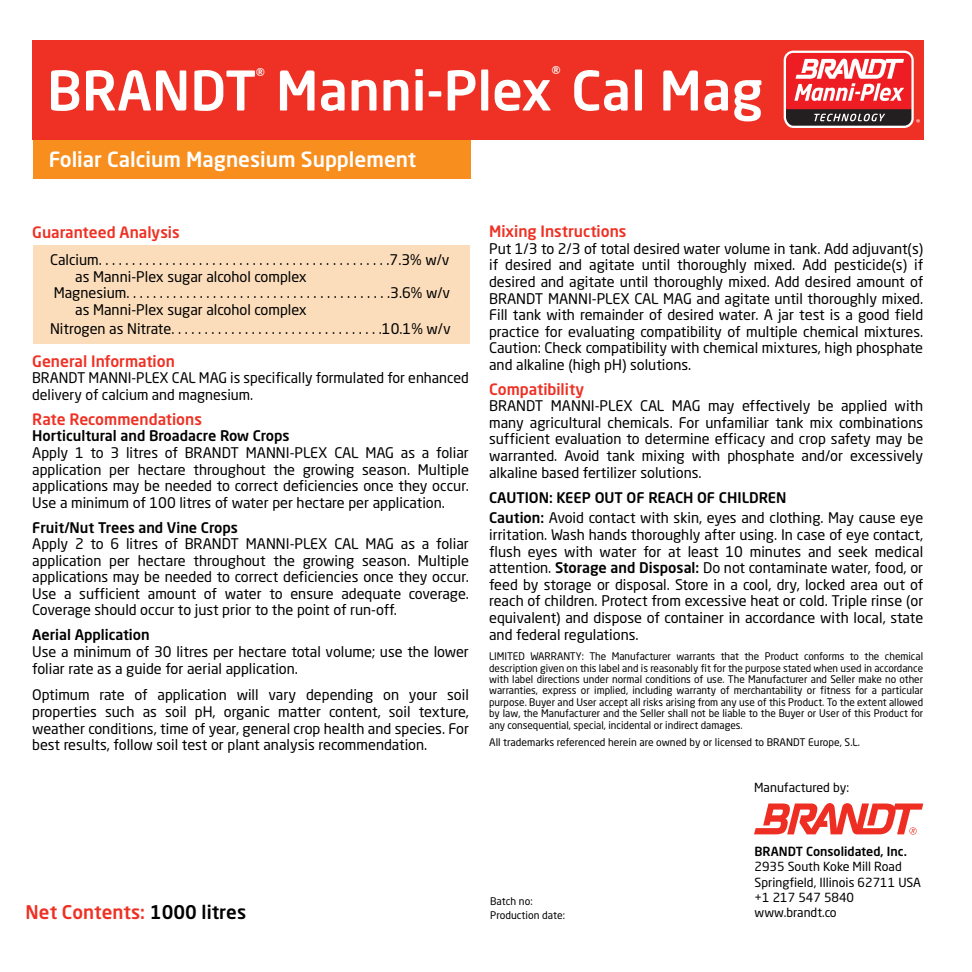
<style>
.page{position:relative;width:972px;height:972px;background:#fff}
.page>*{position:absolute;margin:0;border:0;box-sizing:border-box;transform-origin:0 0}
.t1{font:500 53.8px "Neo Sans Pro";color:#fff}
.t2{font:500 20.8px "Neo Sans Pro";color:#fff}
.t3{font:500 18.6px "Neo Sans Pro";color:#ee3124}
.t4{font:500 15.6px "Neo Sans Pro";color:#ee3124}
.t5{font:14.6px/16.6px "Neo Sans Pro";color:#000;text-align:justify}
.t6{font:500 14.6px "Neo Sans Pro";color:#000}
.t7{font:500 14.6px "Neo Sans Pro";color:#fff}
.t8{font:12.4px/15.2px "Neo Sans Pro";color:#000}
.t9{font:500 12.4px "Neo Sans Pro";color:#000}
.t10{font:10.4px/11.4px "Neo Sans Pro";color:#000;text-align:justify}
.t11{font:10px "Myriad Pro";color:#fff}
.s1{font-weight:500}
.s2{color:#000}
</style>
<div class="page">
<div style="left:33px;top:139px;width:438px;height:39px;background:#f78e1e"></div>
<div style="left:33px;top:245px;width:437px;height:99px;background:#fcddbb"></div>
<div style="left:33px;top:40px;width:891px;height:99px;background:#ee3124"></div>
<svg style="left:784px;top:51px;width:130px;height:77px;background:#cd6366"></svg>
<svg style="left:754px;top:803px;width:169px;height:32px"></svg>
<p class="t7" style="left:256px;top:65px;width:10px">®</p>
<p class="t7" style="left:552px;top:63px;width:10px">®</p>
<h1 class="t1" style="left:47px;top:57px;width:718px">BRANDT Manni-Plex Cal Mag</h1>
<h2 class="t2" style="left:49px;top:146px;width:369px">Foliar Calcium Magnesium Supplement</h2>
<p class="t11" style="left:916px;top:117px;width:6px">®</p>
<p class="t4" style="left:32px;top:223px;width:149px">Guaranteed Analysis</p>
<p class="t5" style="left:50px;top:251px;width:401px">Calcium. . . . . . . . . . . . . . . . . . . . . . . . . . . . . . . . . . . . . . . . . . . .7.3% w/v</p>
<p class="t5" style="left:75px;top:268px;width:233px">as Manni-Plex sugar alcohol complex</p>
<p class="t5" style="left:54px;top:284px;width:398px">Magnesium. . . . . . . . . . . . . . . . . . . . . . . . . . . . . . . . . . . . . . . .3.6% w/v</p>
<p class="t5" style="left:75px;top:301px;width:233px">as Manni-Plex sugar alcohol complex</p>
<p class="t5" style="left:50px;top:320px;width:402px">Nitrogen as Nitrate. . . . . . . . . . . . . . . . . . . . . . . . . . . . . . . .10.1% w/v</p>
<p class="t4" style="left:32px;top:351px;width:144px">General Information</p>
<p class="t5" style="left:32px;top:369px;width:438px">BRANDT MANNI-PLEX CAL MAG is specifically formulated for enhanced delivery of calcium and magnesium.</p>
<p class="t4" style="left:32px;top:409px;width:171px">Rate Recommendations</p>
<p class="t6" style="left:32px;top:427px;width:259px">Horticultural and Broadacre Row Crops</p>
<p class="t5" style="left:32px;top:444px;width:438px">Apply 1 to 3 litres of BRANDT MANNI-PLEX CAL MAG as a foliar application per hectare throughout the growing season. Multiple applications may be needed to correct deficiencies once they occur.<br>Use a minimum of 100 litres of water per hectare per application.</p>
<p class="t6" style="left:32px;top:518px;width:207px">Fruit/Nut Trees and Vine Crops</p>
<p class="t5" style="left:32px;top:535px;width:438px">Apply 2 to 6 litres of BRANDT MANNI-PLEX CAL MAG as a foliar application per hectare throughout the growing season. Multiple applications may be needed to correct deficiencies once they occur.<br>Use a sufficient amount of water to ensure adequate coverage.<br>Coverage should occur to just prior to the point of run-off.</p>
<p class="t6" style="left:32px;top:626px;width:119px">Aerial Application</p>
<p class="t5" style="left:32px;top:643px;width:438px">Use a minimum of 30 litres per hectare total volume; use the lower foliar rate as a guide for aerial application.</p>
<p class="t5" style="left:32px;top:687px;width:438px">Optimum rate of application will vary depending on your soil properties such as soil pH, organic matter content, soil texture, weather conditions, time of year, general crop health and species. For best results, follow soil test or plant analysis recommendation.</p>
<p class="t4" style="left:489px;top:222px;width:139px">Mixing Instructions</p>
<p class="t5" style="left:489px;top:240px;width:436px">Put 1/3 to 2/3 of total desired water volume in tank. Add adjuvant(s) if desired and agitate until thoroughly mixed. Add pesticide(s) if desired and agitate until thoroughly mixed. Add desired amount of BRANDT MANNI-PLEX CAL MAG and agitate until thoroughly mixed.<br>Fill tank with remainder of desired water. A jar test is a good field practice for evaluating compatibility of multiple chemical mixtures.<br>Caution: Check compatibility with chemical mixtures, high phosphate and alkaline (high pH) solutions.</p>
<p class="t4" style="left:489px;top:379px;width:96px">Compatibility</p>
<p class="t5" style="left:489px;top:397px;width:436px">BRANDT MANNI-PLEX CAL MAG may effectively be applied with many agricultural chemicals. For unfamiliar tank mix combinations sufficient evaluation to determine efficacy and crop safety may be warranted. Avoid tank mixing with phosphate and/or excessively alkaline based fertilizer solutions.</p>
<p class="t5" style="left:489px;top:487px;width:436px;line-height:20.8px"><span class="s1">CAUTION: KEEP OUT OF REACH OF CHILDREN<br>Caution:</span> Avoid contact with skin, eyes and clothing. May cause eye</p>
<p class="t5" style="left:489px;top:526px;width:436px">irritation. Wash hands thoroughly after using. In case of eye contact, flush eyes with water for at least 10 minutes and seek medical attention. <span class="s1">Storage and Disposal:</span> Do not contaminate water, food, or feed by storage or disposal. Store in a cool, dry, locked area out of reach of children. Protect from excessive heat or cold. Triple rinse (or equivalent) and dispose of container in accordance with local, state and federal regulations.</p>
<p class="t10" style="left:489px;top:651px;width:436px">LIMITED WARRANTY: The Manufacturer warrants that the Product conforms to the chemical description given on this label and is reasonably fit for the purpose stated when used in accordance with label directions under normal conditions of use. The Manufacturer and Seller make no other warranties, express or implied, including warranty of merchantability or fitness for a particular purpose. Buyer and User accept all risks arising from any use of this Product. To the extent allowed by law, the Manufacturer and the Seller shall not be liable to the Buyer or User of this Product for any consequential, special, incidental or indirect damages.</p>
<p class="t10" style="left:489px;top:737px;width:372px">All trademarks referenced herein are owned by or licensed to BRANDT Europe, S.L.</p>
<p class="t8" style="left:754px;top:779px;width:97px">Manufactured by:</p>
<p class="t3" style="left:26px;top:900px;width:222px">Net Contents: <span class="s2">1000 litres</span></p>
<p class="t10" style="left:490px;top:894px;width:76px;line-height:14.6px">Batch no:<br>Production date:</p>
<p class="t9" style="left:755px;top:843px;width:154px">BRANDT Consolidated, Inc.</p>
<p class="t8" style="left:755px;top:859px;width:168px">2935 South Koke Mill Road<br>Springfield, Illinois 62711 USA +1 217 547 5840 www.brandt.co</p>
</div>
